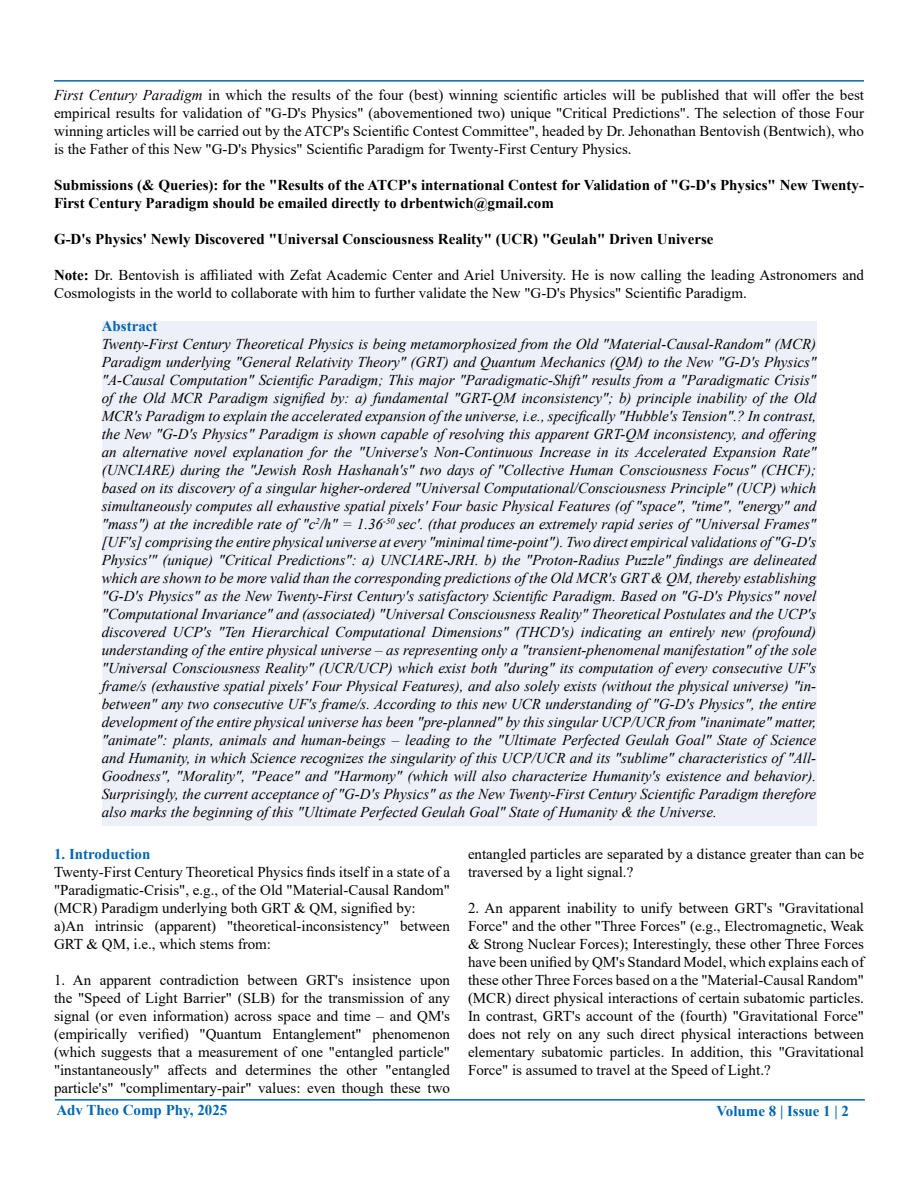
<style>
.page{position:relative;width:918px;height:1188px;background:#fff}
.page>*{position:absolute;margin:0;border:0;box-sizing:border-box;transform-origin:0 0}
.t1{font:italic 15px/18px "Times New Roman";color:#000;text-align:justify}
.t2{font:15px/18px "Times New Roman";color:#000;text-align:justify}
.t3{font:700 15px/18px "Times New Roman";color:#000}
.t4{font:700 15px "Times New Roman";color:#0066b3}
.s1{font-style:italic}
.s2{font-weight:700}
</style>
<div class="page">
<hr style="left:55px;top:1099px;width:810px;height:2px;background:#0066b3">
<hr style="left:54px;top:80px;width:810px;height:2px;background:#0066b3">
<div style="left:102px;top:321px;width:714px;height:505px;background:#eef0f9"></div>
<p class="t2" style="left:54px;top:86px;width:812px"><span class="s1">First Century Paradigm</span> in which the results of the four (best) winning scientific articles will be published that will offer the best empirical results for validation of "G-D's Physics" (abovementioned two) unique "Critical Predictions". The selection of those Four winning articles will be carried out by the ATCP's Scientific Contest Committee", headed by Dr. Jehonathan Bentovish (Bentwich), who is the Father of this New "G-D's Physics" Scientific Paradigm for Twenty-First Century Physics.</p>
<p class="t3" style="left:54px;top:176px;width:811px">Submissions (&amp; Queries): for the "Results of the ATCP's international Contest for Validation of "G-D's Physics" New Twenty-<br>First Century Paradigm should be emailed directly to drbentwich@gmail.com</p>
<p class="t3" style="left:54px;top:230px;width:661px">G-D's Physics' Newly Discovered "Universal Consciousness Reality" (UCR) "Geulah" Driven Universe</p>
<p class="t2" style="left:54px;top:266px;width:812px"><span class="s2">Note:</span> Dr. Bentovish is affiliated with Zefat Academic Center and Ariel University. He is now calling the leading Astronomers and<br>Cosmologists in the world to collaborate with him to further validate the New "G-D's Physics" Scientific Paradigm.</p>
<p class="t4" style="left:102px;top:315px;width:57px">Abstract</p>
<p class="t1" style="left:102px;top:335px;width:716px">Twenty-First Century Theoretical Physics is being metamorphosized from the Old "Material-Causal-Random" (MCR)<br>Paradigm underlying "General Relativity Theory" (GRT) and Quantum Mechanics (QM) to the New "G-D's Physics" "A-Causal Computation" Scientific Paradigm; This major "Paradigmatic-Shift" results from a "Paradigmatic Crisis" of the Old MCR Paradigm signified by: a) fundamental "GRT-QM inconsistency"; b) principle inability of the Old MCR's Paradigm to explain the accelerated expansion of the universe, i.e., specifically "Hubble's Tension".? In contrast, the New "G-D's Physics" Paradigm is shown capable of resolving this apparent GRT-QM inconsistency, and offering an alternative novel explanation for the "Universe's Non-Continuous Increase in its Accelerated Expansion Rate" (UNCIARE) during the "Jewish Rosh Hashanah's" two days of "Collective Human Consciousness Focus" (CHCF); based on its discovery of a singular higher-ordered "Universal Computational/Consciousness Principle" (UCP) which simultaneously computes all exhaustive spatial pixels' Four basic Physical Features (of "space", "time", "energy" and "mass") at the incredible rate of "c<sup>2</sup>/h" = 1.36<sup>-50</sup> sec'. (that produces an extremely rapid series of "Universal Frames" [UF's] comprising the entire physical universe at every "minimal time-point"). Two direct empirical validations of "G-D's Physics'" (unique) "Critical Predictions": a) UNCIARE-JRH. b) the "Proton-Radius Puzzle" findings are delineated which are shown to be more valid than the corresponding predictions of the Old MCR's GRT &amp; QM, thereby establishing "G-D's Physics" as the New Twenty-First Century's satisfactory Scientific Paradigm. Based on "G-D's Physics" novel "Computational Invariance" and (associated) "Universal Consciousness Reality" Theoretical Postulates and the UCP's discovered UCP's "Ten Hierarchical Computational Dimensions" (THCD's) indicating an entirely new (profound) understanding of the entire physical universe – as representing only a "transient-phenomenal manifestation" of the sole "Universal Consciousness Reality" (UCR/UCP) which exist both "during" its computation of every consecutive UF's frame/s (exhaustive spatial pixels' Four Physical Features), and also solely exists (without the physical universe) "in&shy;between" any two consecutive UF's frame/s. According to this new UCR understanding of "G-D's Physics", the entire development of the entire physical universe has been "pre-planned" by this singular UCP/UCR from "inanimate" matter, "animate": plants, animals and human-beings – leading to the "Ultimate Perfected Geulah Goal" State of Science and Humanity, in which Science recognizes the singularity of this UCP/UCR and its "sublime" characteristics of "All-Goodness", "Morality", "Peace" and "Harmony" (which will also characterize Humanity's existence and behavior).<br>Surprisingly, the current acceptance of "G-D's Physics" as the New Twenty-First Century Scientific Paradigm therefore also marks the beginning of this "Ultimate Perfected Geulah Goal" State of Humanity &amp; the Universe.</p>
<p class="t4" style="left:54px;top:843px;width:98px">1. Introduction</p>
<p class="t2" style="left:54px;top:862px;width:398px;text-align:left">Twenty-First Century Theoretical Physics finds itself in a state of a "Paradigmatic-Crisis", e.g., of the Old "Material-Causal Random" (MCR) Paradigm underlying both GRT &amp; QM, signified by:<br>a)An intrinsic (apparent) "theoretical-inconsistency" between GRT &amp; QM, i.e., which stems from:</p>
<p class="t2" style="left:54px;top:970px;width:398px">1. An apparent contradiction between GRT's insistence upon the "Speed of Light Barrier" (SLB) for the transmission of any signal (or even information) across space and time – and QM's (empirically verified) "Quantum Entanglement" phenomenon (which suggests that a measurement of one "entangled particle" "instantaneously" affects and determines the other "entangled particle's" "complimentary-pair" values: even though these two</p>
<p class="t2" style="left:468px;top:845px;width:398px">entangled particles are separated by a distance greater than can be traversed by a light signal.?</p>
<p class="t2" style="left:468px;top:899px;width:398px">2. An apparent inability to unify between GRT's "Gravitational Force" and the other "Three Forces" (e.g., Electromagnetic, Weak &amp; Strong Nuclear Forces); Interestingly, these other Three Forces have been unified by QM's Standard Model, which explains each of these other Three Forces based on a the "Material-Causal Random" (MCR) direct physical interactions of certain subatomic particles.<br>In contrast, GRT's account of the (fourth) "Gravitational Force" does not rely on any such direct physical interactions between elementary subatomic particles. In addition, this "Gravitational Force" is assumed to travel at the Speed of Light.?</p>
<p class="t4" style="left:56px;top:1100px;width:173px">Adv Theo Comp Phy, 2025</p>
<p class="t4" style="left:716px;top:1100px;width:134px">Volume 8 | Issue 1 | 2</p>
</div>
